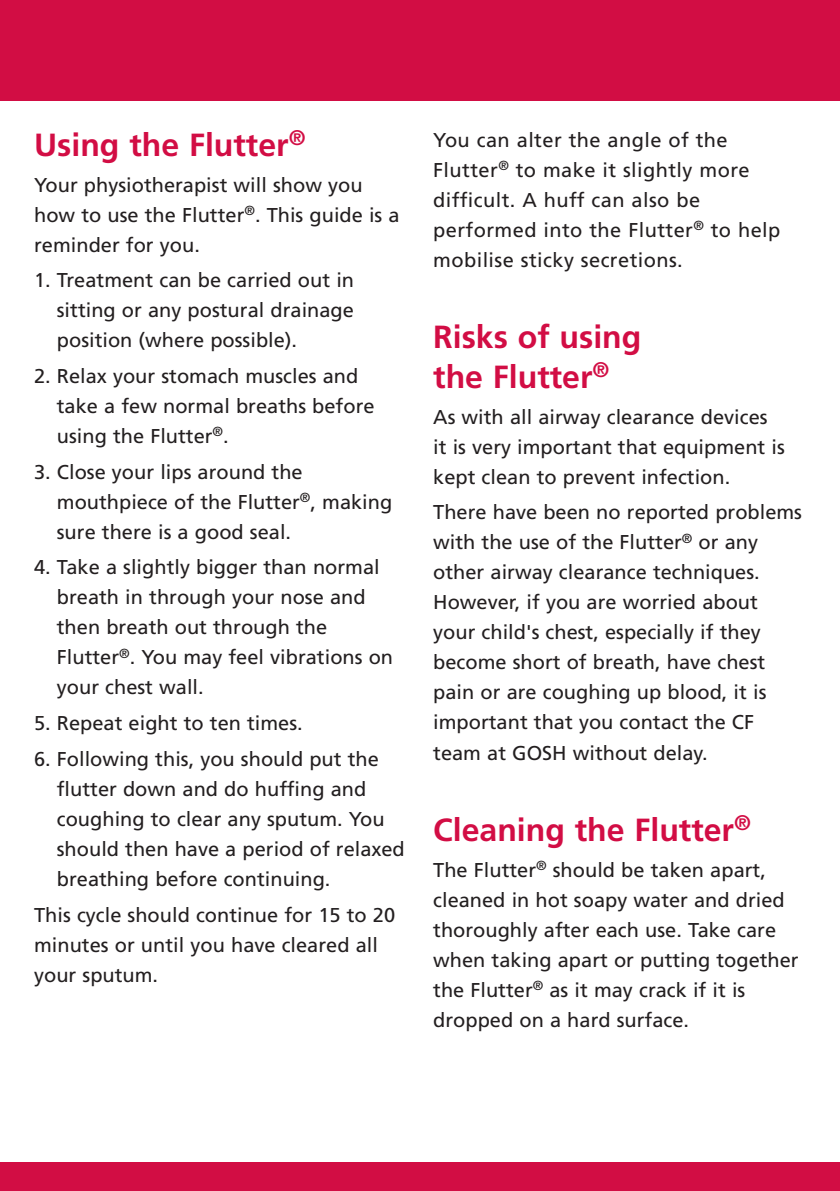
<style>
.page{position:relative;width:840px;height:1191px;background:#fff}
.page>*{position:absolute;margin:0;border:0;box-sizing:border-box;transform-origin:0 0}
.t1{font:700 32px/40px "Frutiger";color:#d20d44}
.t2{font:20px/30px "Frutiger";color:#231f20}
.t3{font:20px/30px "Frutiger";letter-spacing:.02em;color:#231f20}
</style>
<div class="page">
<div style="left:0;top:1162px;width:839px;height:29px;background:#d20d44"></div>
<div style="left:0;top:0;width:839px;height:100px;background:#d20d44"></div>
<h1 class="t1" style="left:34px;top:124px;width:273px">Using the Flutter<sup>®</sup></h1>
<p class="t2" style="left:34px;top:169px;width:367px">Your physiotherapist will show you how to use the Flutter<sup>®</sup>. This guide is a reminder for you.</p>
<p class="t2" style="left:57px;top:265px;width:298px;text-align:justify;text-indent:-23px">1. Treatment can be carried out in sitting or any postural drainage position (where possible).</p>
<p class="t2" style="left:57px;top:361px;width:319px;text-indent:-23px">2. Relax your stomach muscles and take a few normal breaths before using the Flutter<sup>®</sup>.</p>
<p class="t2" style="left:57px;top:456px;width:337px;text-indent:-23px">3. Close your lips around the mouthpiece of the Flutter<sup>®</sup>, making sure there is a good seal.</p>
<p class="t2" style="left:57px;top:552px;width:337px;text-indent:-23px">4. Take a slightly bigger than normal breath in through your nose and then breath out through the<br>Flutter<sup>®</sup>. You may feel vibrations on your chest wall.</p>
<p class="t2" style="left:34px;top:708px;width:270px">5. Repeat eight to ten times.</p>
<p class="t2" style="left:57px;top:743px;width:349px;text-indent:-23px">6. Following this, you should put the flutter down and do huffing and coughing to clear any sputum. You should then have a period of relaxed breathing before continuing.</p>
<p class="t2" style="left:34px;top:899px;width:362px">This cycle should continue for 15 to 20 minutes or until you have cleared all your sputum.</p>
<p class="t3" style="left:433px;top:124px;width:348px">You can alter the angle of the<br>Flutter<sup>®</sup> to make it slightly more difficult. A huff can also be performed into the Flutter<sup>®</sup> to help mobilise sticky secretions.</p>
<h1 class="t1" style="left:433px;top:316px;width:209px">Risks of using the Flutter<sup>®</sup></h1>
<p class="t2" style="left:433px;top:401px;width:353px">As with all airway clearance devices it is very important that equipment is kept clean to prevent infection.</p>
<p class="t2" style="left:433px;top:497px;width:370px">There have been no reported problems with the use of the Flutter<sup>®</sup> or any other airway clearance techniques.<br>However, if you are worried about your child's chest, especially if they become short of breath, have chest pain or are coughing up blood, it is important that you contact the CF team at GOSH without delay.</p>
<h1 class="t1" style="left:433px;top:809px;width:319px">Cleaning the Flutter<sup>®</sup></h1>
<p class="t2" style="left:433px;top:854px;width:367px">The Flutter<sup>®</sup> should be taken apart, cleaned in hot soapy water and dried thoroughly after each use. Take care when taking apart or putting together the Flutter<sup>®</sup> as it may crack if it is dropped on a hard surface.</p>
</div>
